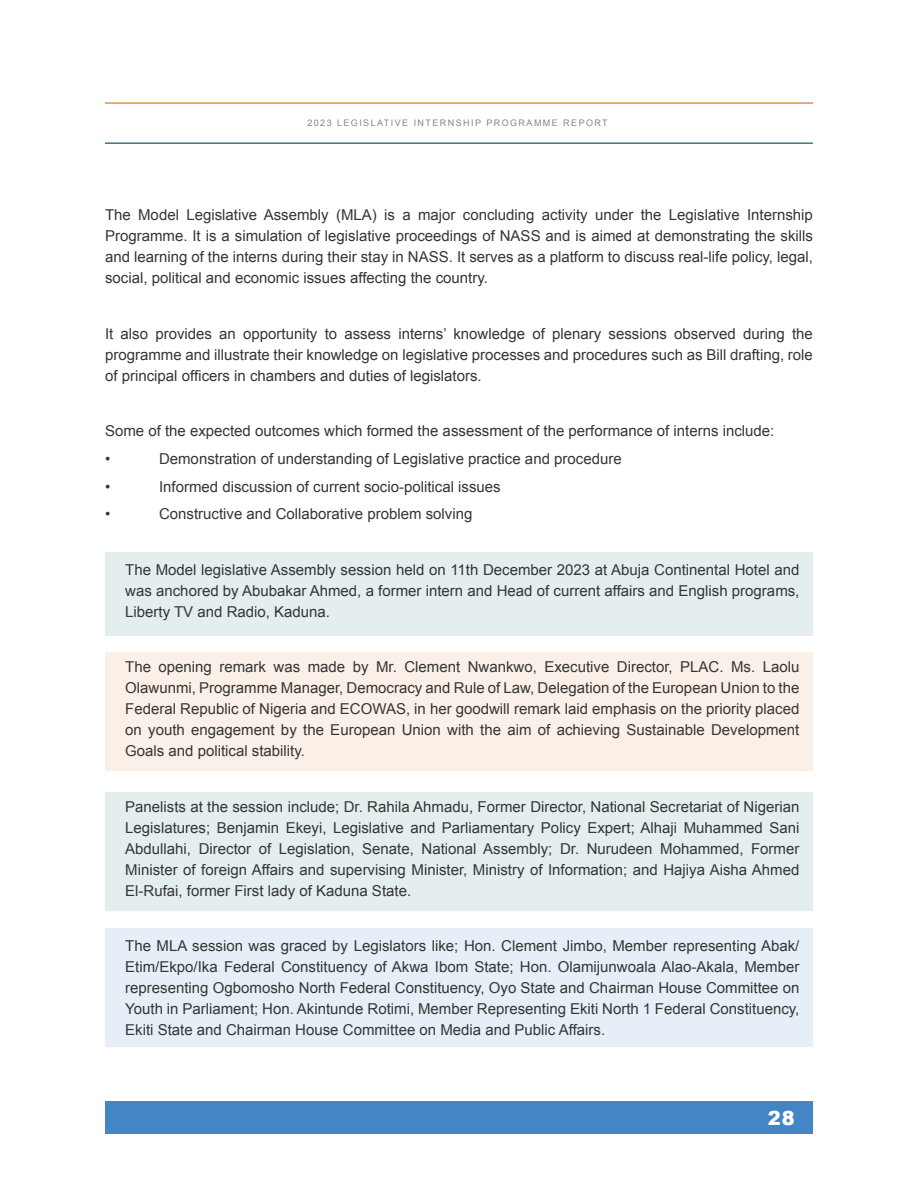
<style>
.page{position:relative;width:918px;height:1188px;background:#fff}
.page>*{position:absolute;margin:0;border:0;box-sizing:border-box;transform-origin:0 0}
.t1{font:900 19.5px "Arial";color:#fff}
.t2{font:15px/21px "Arial";color:#353534;text-align:justify}
.t3{font:9px "Arial";letter-spacing:.16em;color:#838583}
</style>
<div class="page">
<hr style="left:105px;top:142px;width:708px;height:2px;background:#347e7f">
<hr style="left:105px;top:102px;width:708px;height:2px;background:#df9250">
<div style="left:105px;top:929px;width:708px;height:118px;background:#e6eff7"></div>
<div style="left:105px;top:792px;width:708px;height:118px;background:#e4eeee"></div>
<div style="left:105px;top:653px;width:708px;height:118px;background:#faf0e8"></div>
<div style="left:105px;top:552px;width:708px;height:84px;background:#e4eeee"></div>
<div style="left:105px;top:1102px;width:708px;height:32px;background:#4485c6"></div>
<p class="t3" style="left:307px;top:117px;width:302px">2023 LEGISLATIVE INTERNSHIP PROGRAMME REPORT</p>
<p class="t2" style="left:105px;top:204px;width:710px">The Model Legislative Assembly (MLA) is a major concluding activity under the Legislative Internship Programme. It is a simulation of legislative proceedings of NASS and is aimed at demonstrating the skills and learning of the interns during their stay in NASS. It serves as a platform to discuss real-life policy, legal, social, political and economic issues affecting the country.</p>
<p class="t2" style="left:105px;top:323px;width:709px">It also provides an opportunity to assess interns’ knowledge of plenary sessions observed during the programme and illustrate their knowledge on legislative processes and procedures such as Bill drafting, role of principal officers in chambers and duties of legislators.</p>
<p class="t2" style="left:105px;top:420px;width:671px">Some of the expected outcomes which formed the assessment of the performance of interns include:</p>
<p class="t2" style="left:105px;top:448px;width:7px">•</p>
<p class="t2" style="left:159px;top:448px;width:464px">Demonstration of understanding of Legislative practice and procedure</p>
<p class="t2" style="left:105px;top:476px;width:7px">•</p>
<p class="t2" style="left:159px;top:476px;width:343px">Informed discussion of current socio-political issues</p>
<p class="t2" style="left:105px;top:504px;width:7px">•</p>
<p class="t2" style="left:159px;top:504px;width:315px">Constructive and Collaborative problem solving</p>
<p class="t2" style="left:125px;top:559px;width:676px">The Model legislative Assembly session held on 11th December 2023 at Abuja Continental Hotel and was anchored by Abubakar Ahmed, a former intern and Head of current affairs and English programs, Liberty TV and Radio, Kaduna.</p>
<p class="t2" style="left:125px;top:657px;width:676px">The opening remark was made by Mr. Clement Nwankwo, Executive Director, PLAC. Ms. Laolu Olawunmi, Programme Manager, Democracy and Rule of Law, Delegation of the European Union to the Federal Republic of Nigeria and ECOWAS, in her goodwill remark laid emphasis on the priority placed on youth engagement by the European Union with the aim of achieving Sustainable Development Goals and political stability.</p>
<p class="t2" style="left:125px;top:796px;width:676px">Panelists at the session include; Dr. Rahila Ahmadu, Former Director, National Secretariat of Nigerian Legislatures; Benjamin Ekeyi, Legislative and Parliamentary Policy Expert; Alhaji Muhammed Sani Abdullahi, Director of Legislation, Senate, National Assembly; Dr. Nurudeen Mohammed, Former Minister of foreign Affairs and supervising Minister, Ministry of Information; and Hajiya Aisha Ahmed El-Rufai, former First lady of Kaduna State.</p>
<p class="t2" style="left:125px;top:936px;width:676px">The MLA session was graced by Legislators like; Hon. Clement Jimbo, Member representing Abak/ Etim/Ekpo/Ika Federal Constituency of Akwa Ibom State; Hon. Olamijunwoala Alao-Akala, Member representing Ogbomosho North Federal Constituency, Oyo State and Chairman House Committee on Youth in Parliament; Hon. Akintunde Rotimi, Member Representing Ekiti North 1 Federal Constituency, Ekiti State and Chairman House Committee on Media and Public Affairs.</p>
<p class="t1" style="left:768px;top:1104px;width:28px">28</p>
</div>
